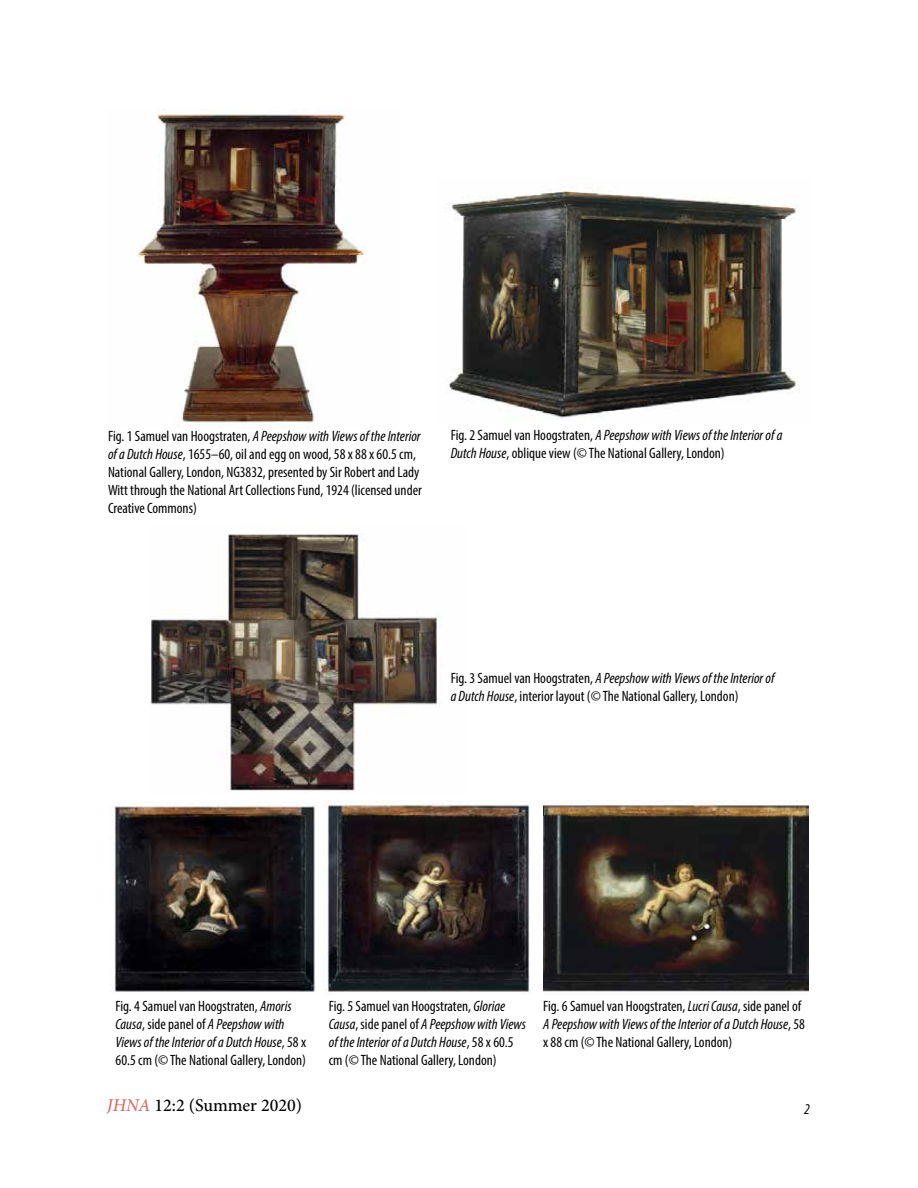
<style>
.page{position:relative;width:918px;height:1188px;background:#fff}
.page>*{position:absolute;margin:0;border:0;box-sizing:border-box;transform-origin:0 0}
.t1{font:500 18px "Minion Pro";color:#000}
.t2{font:condensed 15px/18px "Myriad Pro";color:#000}
.t3{font:italic condensed 15px "Myriad Pro";color:#000}
.s1{font-style:italic}
.s2{font-style:italic;color:#d46c62}
</style>
<div class="page">
<img style="left:138px;top:108px;width:228px;height:320px">
<img style="left:445px;top:190px;width:355px;height:228px">
<img style="left:151px;top:534px;width:291px;height:259px">
<img style="left:109px;top:802px;width:208px;height:190px">
<img style="left:324px;top:800px;width:206px;height:194px">
<img style="left:543px;top:801px;width:265px;height:191px">
<p class="t2" style="left:108px;top:427px;width:315px">Fig. 1 Samuel van Hoogstraten, <span class="s1">A Peepshow with Views of the Interior of a Dutch House</span>, 1655–60, oil and egg on wood, 58 x 88 x 60.5 cm, National Gallery, London, NG3832, presented by Sir Robert and Lady Witt through the National Art Collections Fund, 1924 (licensed under Creative Commons)</p>
<p class="t2" style="left:451px;top:426px;width:333px">Fig. 2 Samuel van Hoogstraten, <span class="s1">A Peepshow with Views of the Interior of a<br>Dutch House</span>, oblique view (© The National Gallery, London)</p>
<p class="t2" style="left:451px;top:668px;width:325px">Fig. 3 Samuel van Hoogstraten, <span class="s1">A Peepshow with Views of the Interior of a Dutch House</span>, interior layout (© The National Gallery, London)</p>
<p class="t2" style="left:116px;top:997px;width:192px">Fig. 4 Samuel van Hoogstraten, <span class="s1">Amoris Causa</span>, side panel of <span class="s1">A Peepshow with Views of the Interior of a Dutch House</span>, 58 x 60.5 cm (© The National Gallery, London)</p>
<p class="t2" style="left:329px;top:997px;width:199px">Fig. 5 Samuel van Hoogstraten, <span class="s1">Gloriae Causa</span>, side panel of <span class="s1">A Peepshow with Views of the Interior of a Dutch House</span>, 58 x 60.5 cm (© The National Gallery, London)</p>
<p class="t2" style="left:543px;top:997px;width:263px">Fig. 6 Samuel van Hoogstraten, <span class="s1">Lucri Causa</span>, side panel of<br><span class="s1">A Peepshow with Views of the Interior of a Dutch House</span>, 58 x 88 cm (© The National Gallery, London)</p>
<p class="t1" style="left:107px;top:1093px;width:197px"><span class="s2">JHNA</span> 12:2 (Summer 2020)</p>
<p class="t3" style="left:804px;top:1100px;width:7px">2</p>
</div>
